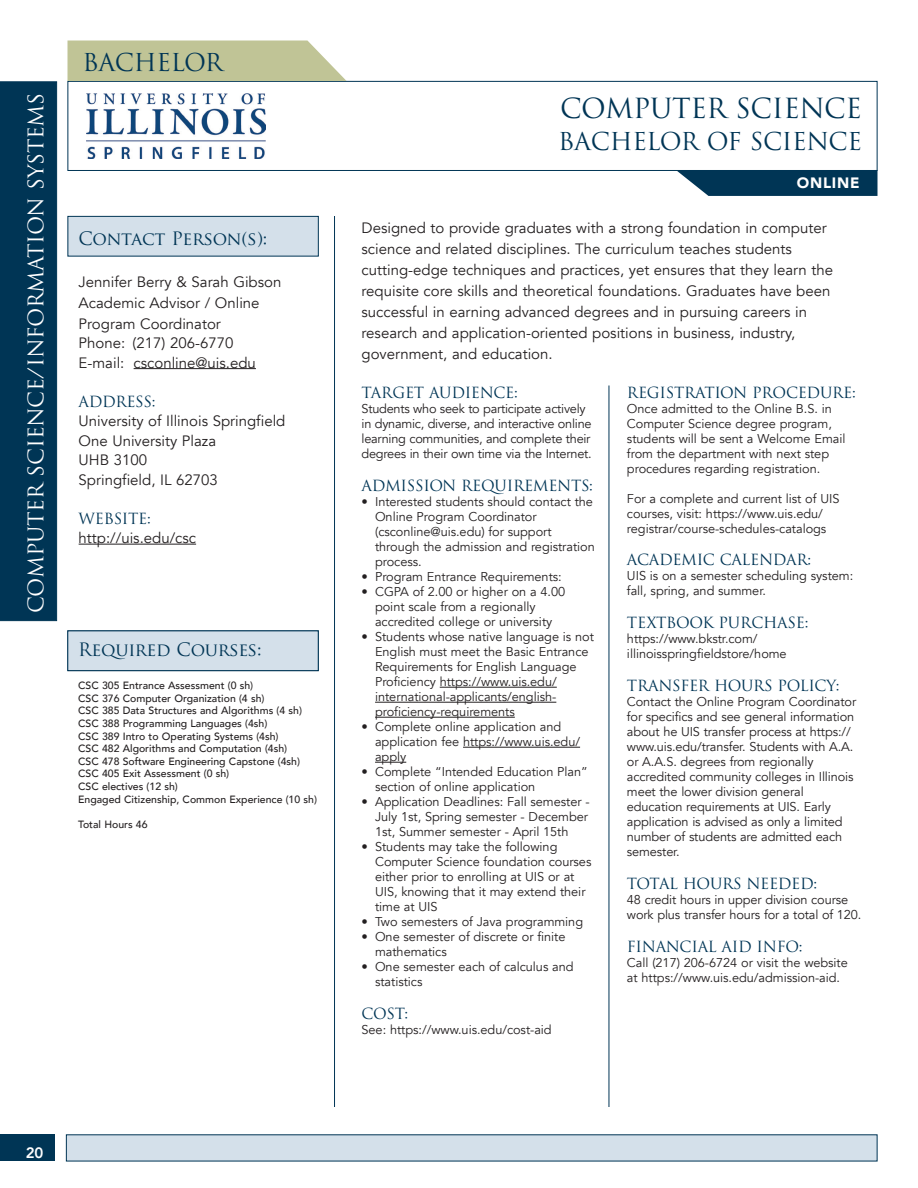
<style>
.page{position:relative;width:918px;height:1188px;background:#fff}
.page>*{position:absolute;margin:0;border:0;box-sizing:border-box;transform-origin:0 0}
.degree{font:27px "Trajan Pro";letter-spacing:-.015em;color:#003555}
.degree-2{font:24px "Trajan Pro";letter-spacing:-.015em;color:#003555}
.t1{font:21px "Trajan Pro";letter-spacing:-.015em;color:#fff}
.rt_contact{font:18px "Trajan Pro";letter-spacing:-.015em;color:#003555}
.body_avenir_book_10{font:15px/21px "Avenir";color:#231f20}
.TOC_blue_Subs{font:15px "Trajan Pro";letter-spacing:-.02em;color:#003555}
.body_avenir_book_10-2{font:900 15px "Avenir";letter-spacing:.05em;color:#fff}
.t2{font:800 15px "Avenir";color:#fff}
.body_avenir_book_9_a{font:12.75px/15px "Avenir";letter-spacing:-.005em;color:#231f20}
.TOC_blue_Subs-2{font:12.75px "Avenir";letter-spacing:-.005em;color:#231f20}
.course_info{font:500 10.5px "Avenir";color:#231f20}
</style>
<div class="page">
<div style="left:0;top:1134px;width:55px;height:27px;background:#003555"></div>
<div style="left:68px;top:81px;width:810px;height:90px;background:#fff;border:1px solid #003555"></div>
<div style="left:0;top:81px;width:57px;height:540px;background:#003555"></div>
<hr style="left:334px;top:216px;width:1px;height:891px;background:#003555">
<div style="left:66px;top:1134px;width:812px;height:27px;background:#d4e0ea"></div>
<div style="left:68px;top:216px;width:251px;height:40px;background:#d4e0ea;border:1px solid #003555"></div>
<hr style="left:609px;top:385px;width:1px;height:722px;background:#003555">
<hr style="left:440px;top:687px;width:117px;height:1px;background:#231f20">
<hr style="left:375px;top:702px;width:181px;height:1px;background:#231f20">
<hr style="left:375px;top:717px;width:140px;height:1px;background:#231f20">
<hr style="left:463px;top:747px;width:117px;height:1px;background:#231f20">
<hr style="left:375px;top:762px;width:31px;height:1px;background:#231f20">
<div style="left:67px;top:631px;width:252px;height:40px;background:#d4e0ea;border:1px solid #003555"></div>
<hr style="left:134px;top:368px;width:122px;height:1px;background:#231f20">
<hr style="left:79px;top:544px;width:117px;height:1px;background:#231f20">
<svg style="left:676px;top:170px;width:202px;height:26px;background:#154663"></svg>
<svg style="left:68px;top:40px;width:279px;height:41px;background:#c5c89e"></svg>
<img style="left:86px;top:93px;width:179px;height:65px">
<h3 class="t1" style="left:23px;top:613px;width:522px;rotate:-90deg">COMPUTER SCIENCE/INFORMATION SYSTEMS</h3>
<p class="degree-2" style="left:82px;top:47px;width:142px">BACHELOR</p>
<p class="rt_contact" style="left:79px;top:227px;width:190px">Contact Person(s):</p>
<p class="body_avenir_book_10" style="left:79px;top:271px;width:204px">Jennifer Berry &amp; Sarah Gibson</p>
<p class="body_avenir_book_10" style="left:79px;top:292px;width:183px">Academic Advisor / Online</p>
<p class="body_avenir_book_10" style="left:79px;top:313px;width:144px">Program Coordinator</p>
<p class="body_avenir_book_10" style="left:79px;top:333px;width:156px">Phone: (217) 206-6770</p>
<p class="body_avenir_book_10" style="left:79px;top:352px;width:179px">E-mail: csconline@uis.edu</p>
<p class="TOC_blue_Subs" style="left:79px;top:392px;width:78px">ADDRESS:</p>
<p class="body_avenir_book_10" style="left:79px;top:411px;width:208px">University of Illinois Springfield</p>
<p class="body_avenir_book_10" style="left:79px;top:430px;width:139px">One University Plaza</p>
<p class="body_avenir_book_10" style="left:79px;top:450px;width:70px">UHB 3100</p>
<p class="body_avenir_book_10" style="left:79px;top:469px;width:141px">Springfield, IL 62703</p>
<p class="TOC_blue_Subs" style="left:79px;top:509px;width:74px">WEBSITE:</p>
<p class="body_avenir_book_10" style="left:79px;top:528px;width:119px">http://uis.edu/csc</p>
<p class="rt_contact" style="left:78px;top:638px;width:185px">Required Courses:</p>
<p class="course_info" style="left:78px;top:677px;width:176px">CSC 305 Entrance Assessment (0 sh)</p>
<p class="course_info" style="left:78px;top:689px;width:188px">CSC 376 Computer Organization (4 sh)</p>
<p class="course_info" style="left:78px;top:702px;width:225px">CSC 385 Data Structures and Algorithms (4 sh)</p>
<p class="course_info" style="left:78px;top:714px;width:191px">CSC 388 Programming Languages (4sh)</p>
<p class="course_info" style="left:78px;top:727px;width:202px">CSC 389 Intro to Operating Systems (4sh)</p>
<p class="course_info" style="left:78px;top:740px;width:211px">CSC 482 Algorithms and Computation (4sh)</p>
<p class="course_info" style="left:78px;top:752px;width:223px">CSC 478 Software Engineering Capstone (4sh)</p>
<p class="course_info" style="left:78px;top:765px;width:153px">CSC 405 Exit Assessment (0 sh)</p>
<p class="course_info" style="left:78px;top:777px;width:101px">CSC electives (12 sh)</p>
<p class="course_info" style="left:78px;top:790px;width:240px">Engaged Citizenship, Common Experience (10 sh)</p>
<p class="course_info" style="left:78px;top:815px;width:71px">Total Hours 46</p>
<p class="t2" style="left:26px;top:1142px;width:19px">20</p>
<p class="degree" style="left:560px;top:91px;width:303px">COMPUTER SCIENCE</p>
<p class="degree-2" style="left:558px;top:126px;width:305px">BACHELOR OF SCIENCE</p>
<p class="body_avenir_book_10-2" style="left:797px;top:170px;width:64px">ONLINE</p>
<p class="body_avenir_book_10" style="left:362px;top:217px;width:473px">Designed to provide graduates with a strong foundation in computer science and related disciplines. The curriculum teaches students cutting-edge techniques and practices, yet ensures that they learn the requisite core skills and theoretical foundations. Graduates have been successful in earning advanced degrees and in pursuing careers in research and application-oriented positions in business, industry, government, and education.</p>
<p class="TOC_blue_Subs" style="left:362px;top:383px;width:158px">TARGET AUDIENCE:</p>
<p class="body_avenir_book_9_a" style="left:362px;top:402px;width:232px">Students who seek to participate actively in dynamic, diverse, and interactive online learning communities, and complete their degrees in their own time via the Internet.</p>
<p class="TOC_blue_Subs" style="left:362px;top:476px;width:233px">ADMISSION REQUIREMENTS:</p>
<p class="body_avenir_book_9_a" style="left:375px;top:495px;width:221px;text-indent:-14px">• Interested students should contact the<br>Online Program Coordinator (csconline@uis.edu) for support through the admission and registration process.</p>
<p class="body_avenir_book_9_a" style="left:362px;top:570px;width:202px">• Program Entrance Requirements:</p>
<p class="body_avenir_book_9_a" style="left:375px;top:585px;width:192px;text-indent:-14px">• CGPA of 2.00 or higher on a 4.00 point scale from a regionally accredited college or university</p>
<p class="body_avenir_book_9_a" style="left:375px;top:630px;width:220px;text-indent:-14px">• Students whose native language is not English must meet the Basic Entrance Requirements for English Language Proficiency https://www.uis.edu/ international-applicants/english&shy;proficiency-requirements</p>
<p class="body_avenir_book_9_a" style="left:375px;top:720px;width:207px;text-indent:-14px">• Complete online application and application fee https://www.uis.edu/ apply</p>
<p class="body_avenir_book_9_a" style="left:375px;top:765px;width:214px;text-indent:-14px">• Complete “Intended Education Plan” section of online application</p>
<p class="body_avenir_book_9_a" style="left:375px;top:795px;width:216px;text-indent:-14px">• Application Deadlines: Fall semester -<br>July 1st, Spring semester - December<br>1st, Summer semester - April 15th</p>
<p class="body_avenir_book_9_a" style="left:375px;top:840px;width:218px;text-indent:-14px">• Students may take the following<br>Computer Science foundation courses either prior to enrolling at UIS or at<br>UIS, knowing that it may extend their time at UIS</p>
<p class="body_avenir_book_9_a" style="left:362px;top:915px;width:223px">• Two semesters of Java programming</p>
<p class="body_avenir_book_9_a" style="left:375px;top:930px;width:192px;text-indent:-14px">• One semester of discrete or finite mathematics</p>
<p class="body_avenir_book_9_a" style="left:375px;top:960px;width:200px;text-indent:-14px">• One semester each of calculus and statistics</p>
<p class="TOC_blue_Subs" style="left:362px;top:1004px;width:48px">COST:</p>
<p class="TOC_blue_Subs-2" style="left:362px;top:1022px;width:192px">See: https://www.uis.edu/cost-aid</p>
<p class="TOC_blue_Subs" style="left:627px;top:383px;width:230px">REGISTRATION PROCEDURE:</p>
<p class="body_avenir_book_9_a" style="left:627px;top:402px;width:220px">Once admitted to the Online B.S. in Computer Science degree program, students will be sent a Welcome Email from the department with next step procedures regarding registration.</p>
<p class="body_avenir_book_9_a" style="left:627px;top:492px;width:214px">For a complete and current list of UIS courses, visit: https://www.uis.edu/ registrar/course-schedules-catalogs</p>
<p class="TOC_blue_Subs" style="left:627px;top:550px;width:186px">ACADEMIC CALENDAR:</p>
<p class="body_avenir_book_9_a" style="left:627px;top:568px;width:228px">UIS is on a semester scheduling system: fall, spring, and summer.</p>
<p class="TOC_blue_Subs" style="left:627px;top:613px;width:183px">TEXTBOOK PURCHASE:</p>
<p class="body_avenir_book_9_a" style="left:627px;top:631px;width:161px">https://www.bkstr.com/ illinoisspringfieldstore/home</p>
<p class="TOC_blue_Subs" style="left:627px;top:676px;width:214px">TRANSFER HOURS POLICY:</p>
<p class="body_avenir_book_9_a" style="left:627px;top:694px;width:231px">Contact the Online Program Coordinator for specifics and see general information about he UIS transfer process at https:// www.uis.edu/transfer. Students with A.A. or A.A.S. degrees from regionally accredited community colleges in Illinois meet the lower division general education requirements at UIS. Early application is advised as only a limited number of students are admitted each semester.</p>
<p class="TOC_blue_Subs" style="left:627px;top:874px;width:192px">TOTAL HOURS NEEDED:</p>
<p class="body_avenir_book_9_a" style="left:627px;top:892px;width:236px">48 credit hours in upper division course work plus transfer hours for a total of 120.</p>
<p class="TOC_blue_Subs" style="left:627px;top:937px;width:177px">FINANCIAL AID INFO:</p>
<p class="body_avenir_book_9_a" style="left:627px;top:955px;width:222px">Call (217) 206-6724 or visit the website at https://www.uis.edu/admission-aid.</p>
</div>
